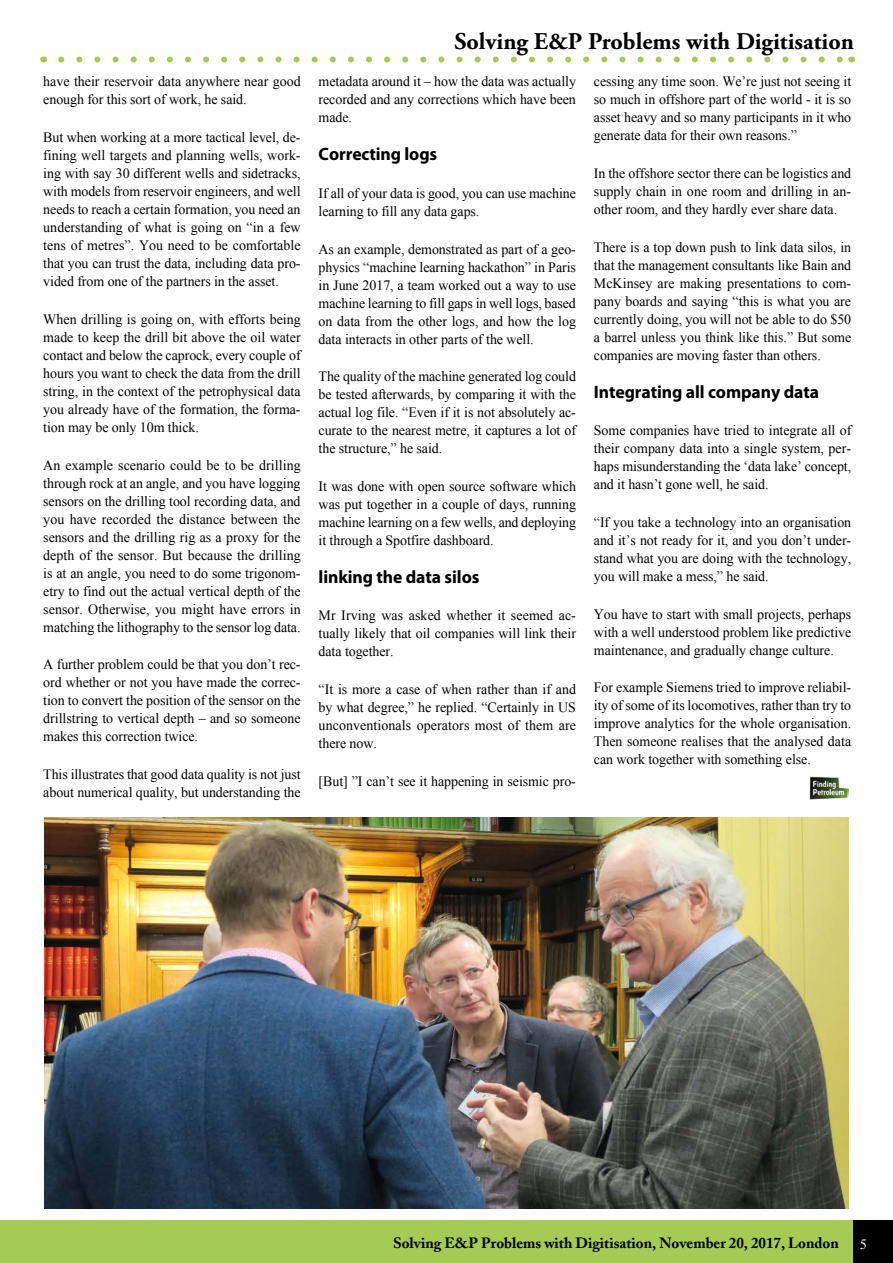
<style>
.page{position:relative;width:893px;height:1263px;background:#fff}
.page>*{position:absolute;margin:0;border:0;box-sizing:border-box;transform-origin:0 0}
.t1{font:700 24px "Adobe Garamond Pro";color:#000}
.t2{font:700 18px "Myriad Pro";letter-spacing:-.005em;color:#000}
.t3{font:700 15px "Adobe Caslon";color:#000}
.t4{font:14.25px/18px "Times New Roman";letter-spacing:-.005em;color:#000;text-align:justify}
.t5{font:14.25px "Times New Roman";color:#fff}
</style>
<div class="page">
<div style="left:1px;top:1220px;width:892px;height:43px;background:#a5cb55"></div>
<div style="left:853px;top:1220px;width:40px;height:43px;background:#000"></div>
<hr style="left:0;top:1220px;width:1px;height:43px;background:#a5cb55">
<svg style="left:61px;top:57px;width:781px;height:6px"></svg>
<img style="left:44px;top:817px;width:805px;height:392px">
<svg style="left:810px;top:776px;width:39px;height:22px"></svg>
<img style="left:809px;top:777px;width:39px;height:22px">
<p class="t4" style="left:43px;top:72px;width:259px">have their reservoir data anywhere near good enough for this sort of work, he said.</p>
<p class="t4" style="left:43px;top:128px;width:259px">But when working at a more tactical level, de&shy;fining well targets and planning wells, work&shy;ing with say 30 different wells and sidetracks, with models from reservoir engineers, and well needs to reach a certain formation, you need an understanding of what is going on “in a few tens of metres”. You need to be comfortable that you can trust the data, including data pro&shy;vided from one of the partners in the asset.</p>
<p class="t4" style="left:43px;top:310px;width:259px">When drilling is going on, with efforts being made to keep the drill bit above the oil water contact and below the caprock, every couple of hours you want to check the data from the drill string, in the context of the petrophysical data you already have of the formation, the forma&shy;tion may be only 10m thick.</p>
<p class="t4" style="left:43px;top:456px;width:259px">An example scenario could be to be drilling through rock at an angle, and you have logging sensors on the drilling tool recording data, and you have recorded the distance between the sensors and the drilling rig as a proxy for the depth of the sensor. But because the drilling is at an angle, you need to do some trigonom&shy;etry to find out the actual vertical depth of the sensor. Otherwise, you might have errors in matching the lithography to the sensor log data.</p>
<p class="t4" style="left:43px;top:655px;width:259px">A further problem could be that you don’t rec&shy;ord whether or not you have made the correc&shy;tion to convert the position of the sensor on the drillstring to vertical depth – and so someone makes this correction twice.</p>
<p class="t4" style="left:43px;top:765px;width:259px">This illustrates that good data quality is not just about numerical quality, but understanding the</p>
<h1 class="t1" style="left:454px;top:27px;width:401px">Solving E&amp;P Problems with Digitisation</h1>
<p class="t4" style="left:319px;top:72px;width:259px">metadata around it – how the data was actually recorded and any corrections which have been made.</p>
<p class="t2" style="left:319px;top:144px;width:120px">Correcting logs</p>
<p class="t4" style="left:319px;top:184px;width:259px">If all of your data is good, you can use machine learning to fill any data gaps.</p>
<p class="t4" style="left:319px;top:240px;width:259px">As an example, demonstrated as part of a geo&shy;physics “machine learning hackathon” in Paris in June 2017, a team worked out a way to use machine learning to fill gaps in well logs, based on data from the other logs, and how the log data interacts in other parts of the well.</p>
<p class="t4" style="left:319px;top:367px;width:259px">The quality of the machine generated log could be tested afterwards, by comparing it with the actual log file. “Even if it is not absolutely ac&shy;curate to the nearest metre, it captures a lot of the structure,” he said.</p>
<p class="t4" style="left:319px;top:477px;width:259px">It was done with open source software which was put together in a couple of days, running machine learning on a few wells, and deploying it through a Spotfire dashboard.</p>
<p class="t2" style="left:319px;top:566px;width:162px">linking the data silos</p>
<p class="t4" style="left:319px;top:606px;width:259px">Mr Irving was asked whether it seemed ac&shy;tually likely that oil companies will link their data together.</p>
<p class="t4" style="left:319px;top:680px;width:259px">“It is more a case of when rather than if and by what degree,” he replied. “Certainly in US unconventionals operators most of them are there now.</p>
<p class="t4" style="left:319px;top:772px;width:259px">[But] ”I can’t see it happening in seismic pro-</p>
<p class="t4" style="left:594px;top:72px;width:259px">cessing any time soon. We’re just not seeing it so much in offshore part of the world - it is so asset heavy and so many participants in it who generate data for their own reasons.”</p>
<p class="t4" style="left:594px;top:164px;width:259px">In the offshore sector there can be logistics and supply chain in one room and drilling in an&shy;other room, and they hardly ever share data.</p>
<p class="t4" style="left:594px;top:238px;width:259px">There is a top down push to link data silos, in that the management consultants like Bain and McKinsey are making presentations to com&shy;pany boards and saying “this is what you are currently doing, you will not be able to do $50 a barrel unless you think like this.” But some companies are moving faster than others.</p>
<p class="t2" style="left:594px;top:381px;width:227px">Integrating all company data</p>
<p class="t4" style="left:594px;top:421px;width:259px">Some companies have tried to integrate all of their company data into a single system, per&shy;haps misunderstanding the ‘data lake’ concept, and it hasn’t gone well, he said.</p>
<p class="t4" style="left:594px;top:513px;width:259px">“If you take a technology into an organisation and it’s not ready for it, and you don’t under&shy;stand what you are doing with the technology, you will make a mess,” he said.</p>
<p class="t4" style="left:594px;top:605px;width:259px">You have to start with small projects, perhaps with a well understood problem like predictive maintenance, and gradually change culture.</p>
<p class="t4" style="left:594px;top:678px;width:259px">For example Siemens tried to improve reliabil&shy;ity of some of its locomotives, rather than try to improve analytics for the whole organisation.<br>Then someone realises that the analysed data can work together with something else.</p>
<p class="t3" style="left:393px;top:1234px;width:447px">Solving E&amp;P Problems with Digitisation, November 20, 2017, London</p>
<p class="t5" style="left:860px;top:1235px;width:9px">5</p>
</div>
